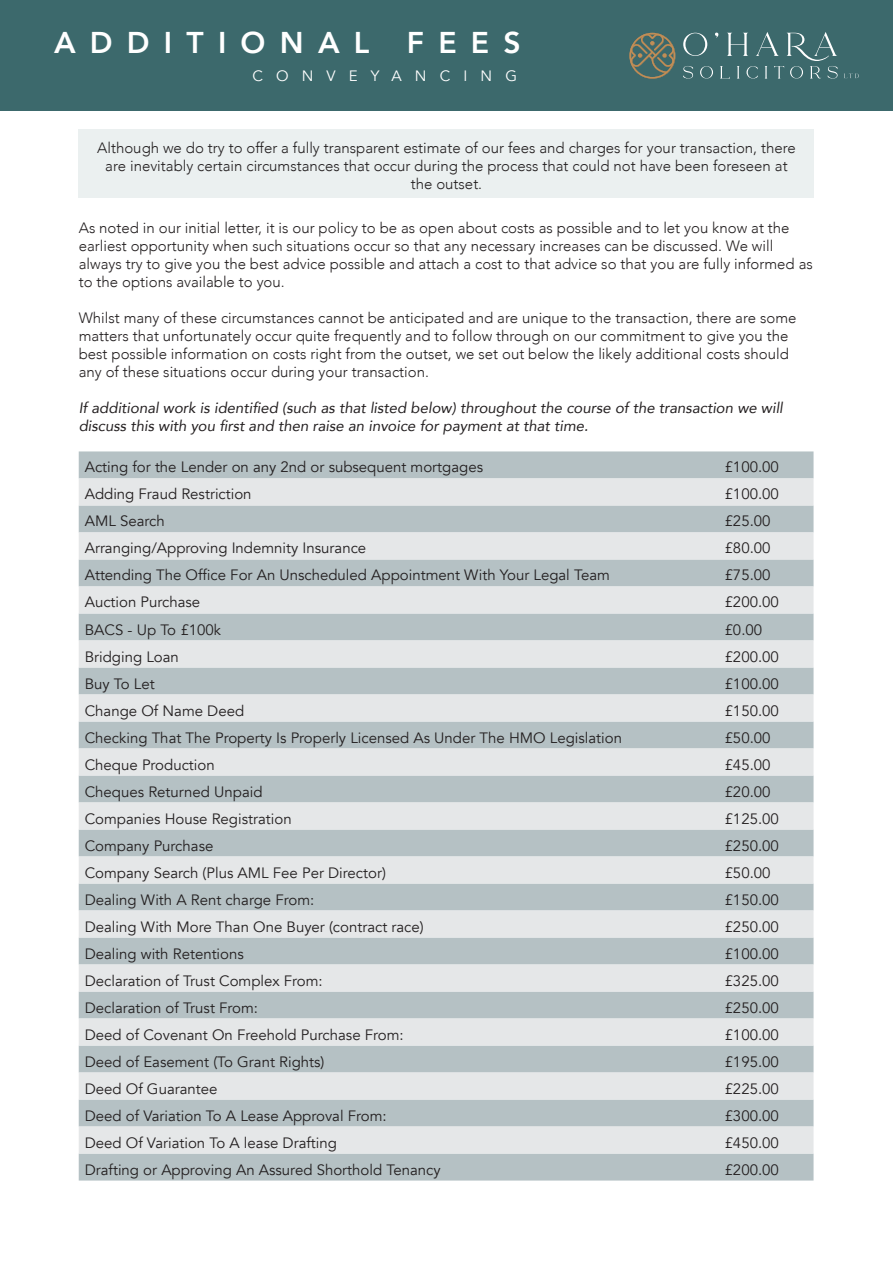
<style>
.page{position:relative;width:893px;height:1263px;background:#fff}
.page>*{position:absolute;margin:0;border:0;box-sizing:border-box;transform-origin:0 0}
.t1{font:800 30px "Avenir";letter-spacing:.475em;color:#fff}
.t2{font:15px "Avenir";color:#231f20}
.t3{font:300 15px/18px "Avenir";color:#231f20}
.t4{font:italic 15px/18px "Avenir";color:#231f20}
.t5{font:15px "Avenir";letter-spacing:.875em;color:#fff}
</style>
<div class="page">
<div style="left:79px;top:130px;width:735px;height:68px;background:#ebf0f0"></div>
<div style="left:0;top:0;width:893px;height:111px;background:#3c696c"></div>
<svg style="left:683px;top:32px;width:154px;height:47px"></svg>
<svg style="left:844px;top:74px;width:15px;height:4px"></svg>
<svg style="left:629px;top:33px;width:46px;height:46px"></svg>
<div style="left:79px;top:451px;width:734px;height:729px;background:#b5c1c4"></div>
<svg style="left:79px;top:478px;width:734px;height:675px;background:#ced5d7"></svg>
<p class="t1" style="left:54px;top:19px;width:468px">ADDITIONAL FEES</p>
<p class="t5" style="left:252px;top:67px;width:266px">CONVEYANCING</p>
<p class="t3" style="left:97px;top:139px;width:700px;text-align:center">Although we do try to offer a fully transparent estimate of our fees and charges for your transaction, there are inevitably certain circumstances that occur during the process that could not have been foreseen at the outset.</p>
<p class="t3" style="left:79px;top:219px;width:736px">As noted in our initial letter, it is our policy to be as open about costs as possible and to let you know at the earliest opportunity when such situations occur so that any necessary increases can be discussed. We will always try to give you the best advice possible and attach a cost to that advice so that you are fully informed as to the options available to you.</p>
<p class="t3" style="left:79px;top:309px;width:719px">Whilst many of these circumstances cannot be anticipated and are unique to the transaction, there are some matters that unfortunately occur quite frequently and to follow through on our commitment to give you the best possible information on costs right from the outset, we set out below the likely additional costs should any of these situations occur during your transaction.</p>
<p class="t4" style="left:79px;top:399px;width:706px">If additional work is identified (such as that listed below) throughout the course of the transaction we will discuss this with you first and then raise an invoice for payment at that time.</p>
<p class="t2" style="left:85px;top:458px;width:400px">Acting for the Lender on any 2nd or subsequent mortgages</p>
<p class="t2" style="left:725px;top:458px;width:56px">£100.00</p>
<p class="t2" style="left:85px;top:485px;width:168px">Adding Fraud Restriction</p>
<p class="t2" style="left:725px;top:485px;width:56px">£100.00</p>
<p class="t2" style="left:85px;top:512px;width:82px">AML Search</p>
<p class="t2" style="left:725px;top:512px;width:47px">£25.00</p>
<p class="t2" style="left:85px;top:539px;width:283px">Arranging/Approving Indemnity Insurance</p>
<p class="t2" style="left:725px;top:539px;width:47px">£80.00</p>
<p class="t2" style="left:85px;top:566px;width:527px">Attending The Office For An Unscheduled Appointment With Your Legal Team</p>
<p class="t2" style="left:725px;top:566px;width:47px">£75.00</p>
<p class="t2" style="left:85px;top:593px;width:117px">Auction Purchase</p>
<p class="t2" style="left:725px;top:593px;width:56px">£200.00</p>
<p class="t2" style="left:85px;top:620px;width:138px">BACS - Up To £100k</p>
<p class="t2" style="left:725px;top:620px;width:39px">£0.00</p>
<p class="t2" style="left:85px;top:647px;width:96px">Bridging Loan</p>
<p class="t2" style="left:725px;top:647px;width:56px">£200.00</p>
<p class="t2" style="left:85px;top:674px;width:72px">Buy To Let</p>
<p class="t2" style="left:725px;top:674px;width:56px">£100.00</p>
<p class="t2" style="left:85px;top:701px;width:161px">Change Of Name Deed</p>
<p class="t2" style="left:725px;top:701px;width:56px">£150.00</p>
<p class="t2" style="left:85px;top:728px;width:539px">Checking That The Property Is Properly Licensed As Under The HMO Legislation</p>
<p class="t2" style="left:725px;top:728px;width:47px">£50.00</p>
<p class="t2" style="left:85px;top:755px;width:132px">Cheque Production</p>
<p class="t2" style="left:725px;top:755px;width:47px">£45.00</p>
<p class="t2" style="left:85px;top:782px;width:179px">Cheques Returned Unpaid</p>
<p class="t2" style="left:725px;top:782px;width:47px">£20.00</p>
<p class="t2" style="left:85px;top:809px;width:208px">Companies House Registration</p>
<p class="t2" style="left:725px;top:809px;width:56px">£125.00</p>
<p class="t2" style="left:85px;top:836px;width:130px">Company Purchase</p>
<p class="t2" style="left:725px;top:836px;width:56px">£250.00</p>
<p class="t2" style="left:85px;top:863px;width:303px">Company Search (Plus AML Fee Per Director)</p>
<p class="t2" style="left:725px;top:863px;width:47px">£50.00</p>
<p class="t2" style="left:85px;top:890px;width:231px">Dealing With A Rent charge From:</p>
<p class="t2" style="left:725px;top:890px;width:56px">£150.00</p>
<p class="t2" style="left:85px;top:917px;width:341px">Dealing With More Than One Buyer (contract race)</p>
<p class="t2" style="left:725px;top:917px;width:56px">£250.00</p>
<p class="t2" style="left:85px;top:944px;width:161px">Dealing with Retentions</p>
<p class="t2" style="left:725px;top:944px;width:56px">£100.00</p>
<p class="t2" style="left:85px;top:971px;width:240px">Declaration of Trust Complex From:</p>
<p class="t2" style="left:725px;top:971px;width:56px">£325.00</p>
<p class="t2" style="left:85px;top:998px;width:175px">Declaration of Trust From:</p>
<p class="t2" style="left:725px;top:998px;width:56px">£250.00</p>
<p class="t2" style="left:85px;top:1025px;width:321px">Deed of Covenant On Freehold Purchase From:</p>
<p class="t2" style="left:725px;top:1025px;width:56px">£100.00</p>
<p class="t2" style="left:85px;top:1052px;width:241px">Deed of Easement (To Grant Rights)</p>
<p class="t2" style="left:725px;top:1052px;width:56px">£195.00</p>
<p class="t2" style="left:85px;top:1079px;width:134px">Deed Of Guarantee</p>
<p class="t2" style="left:725px;top:1079px;width:56px">£225.00</p>
<p class="t2" style="left:85px;top:1106px;width:304px">Deed of Variation To A Lease Approval From:</p>
<p class="t2" style="left:725px;top:1106px;width:56px">£300.00</p>
<p class="t2" style="left:85px;top:1133px;width:254px">Deed Of Variation To A lease Drafting</p>
<p class="t2" style="left:725px;top:1133px;width:56px">£450.00</p>
<p class="t2" style="left:85px;top:1160px;width:357px">Drafting or Approving An Assured Shorthold Tenancy</p>
<p class="t2" style="left:725px;top:1160px;width:56px">£200.00</p>
</div>
